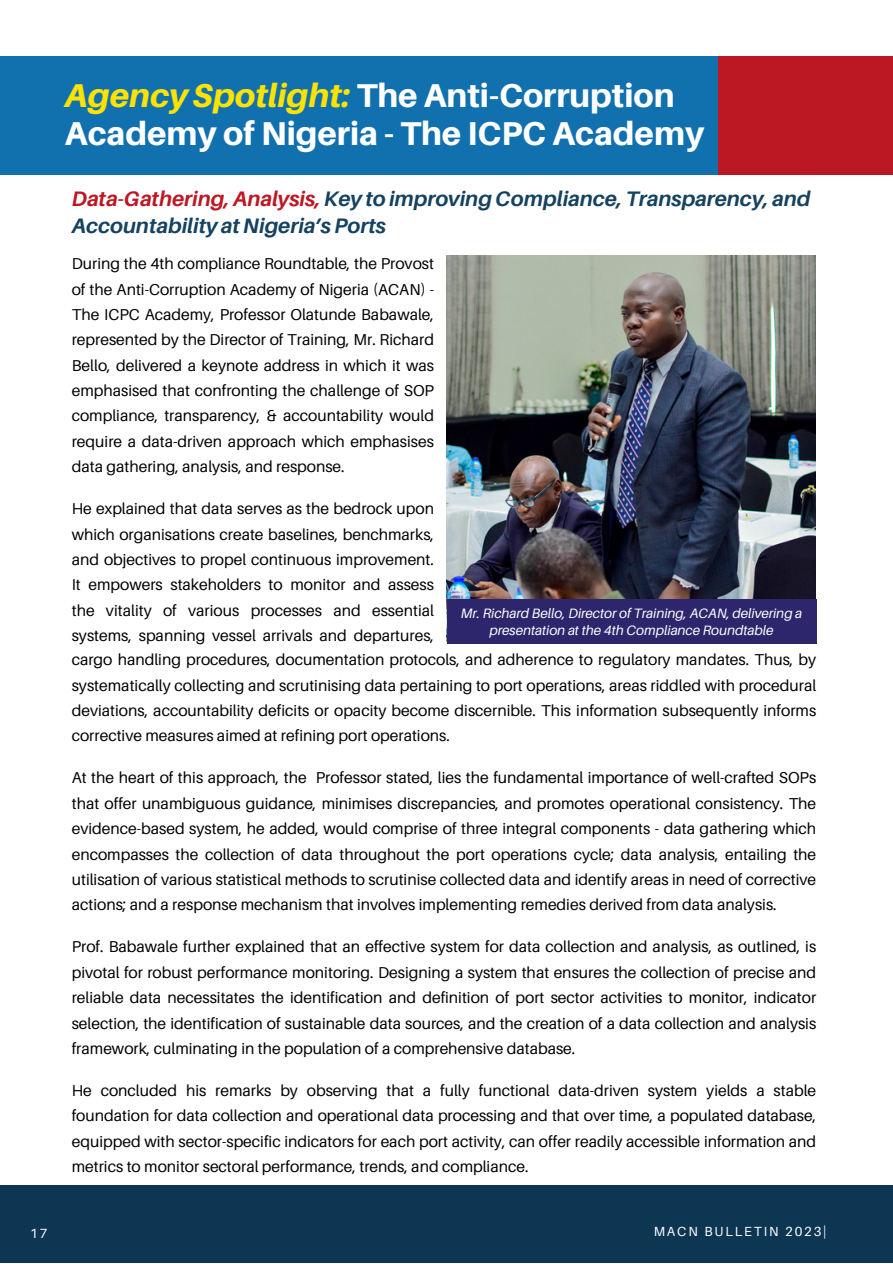
<style>
.page{position:relative;width:893px;height:1264px;background:#fff}
.page>*{position:absolute;margin:0;border:0;box-sizing:border-box;transform-origin:0 0}
.t1{font:800 33px/38.2px "Aileron";color:#fff}
.t2{font:italic 700 21px/27px "Aileron";color:#154260}
.t3{font:15.75px/25.3px "Aileron";color:#000;text-align:justify}
.t4{font:italic 13.5px/16.8px "Aileron";color:#fff;text-align:center}
.t5{font:13.2px "Aileron";letter-spacing:.14em;color:#fff}
.s1{font-style:italic;color:#ffe300}
.s2{color:#bc1823}
.s3{color:#fff}
</style>
<div class="page">
<div style="left:0;top:1185px;width:892px;height:77px;background:#0d3652"></div>
<img style="left:446px;top:255px;width:369px;height:344px">
<div style="left:446px;top:599px;width:370px;height:44px;background:#2e266d"></div>
<div style="left:0;top:56px;width:722px;height:118px;background:#1171af"></div>
<div style="left:718px;top:56px;width:174px;height:118px;background:#bc1823"></div>
<p class="t1" style="left:65px;top:75px;width:640px"><span class="s1">AgencySpotlight:</span> The Anti-Corruption<br>Academy of Nigeria - The ICPC Academy</p>
<p class="t2" style="left:72px;top:185px;width:740px"><span class="s2">Data-Gathering, Analysis,</span> Key to improving Compliance, Transparency, and<br>Accountability at Nigeria’s Ports</p>
<p class="t3" style="left:72px;top:250px;width:364px">During the 4th compliance Roundtable, the Provost of the Anti-Corruption Academy of Nigeria (ACAN) - The ICPC Academy, Professor Olatunde Babawale, represented by the Director of Training, Mr. Richard Bello, delivered a keynote address in which it was emphasised that confronting the challenge of SOP compliance, transparency, &amp; accountability would require a data-driven approach which emphasises data gathering, analysis, and response.</p>
<p class="t3" style="left:72px;top:495px;width:364px">He explained that data serves as the bedrock upon which organisations create baselines, benchmarks, and objectives to propel continuous improvement.<br>It empowers stakeholders to monitor and assess the vitality of various processes and essential systems, spanning vessel arrivals and departures, <span class="s3">....</span></p>
<p class="t4" style="left:461px;top:604px;width:343px">Mr. Richard Bello, Director of Training, ACAN, delivering a presentation at the 4th Compliance Roundtable</p>
<p class="t3" style="left:72px;top:646px;width:746px">cargo handling procedures, documentation protocols, and adherence to regulatory mandates. Thus, by systematically collecting and scrutinising data pertaining to port operations, areas riddled with procedural deviations, accountability deficits or opacity become discernible. This information subsequently informs corrective measures aimed at refining port operations.</p>
<p class="t3" style="left:72px;top:765px;width:746px">At the heart of this approach, the Professor stated, lies the fundamental importance of well-crafted SOPs that offer unambiguous guidance, minimises discrepancies, and promotes operational consistency. The evidence-based system, he added, would comprise of three integral components - data gathering which encompasses the collection of data throughout the port operations cycle; data analysis, entailing the utilisation of various statistical methods to scrutinise collected data and identify areas in need of corrective actions; and a response mechanism that involves implementing remedies derived from data analysis.</p>
<p class="t3" style="left:72px;top:933px;width:746px">Prof. Babawale further explained that an effective system for data collection and analysis, as outlined, is pivotal for robust performance monitoring. Designing a system that ensures the collection of precise and reliable data necessitates the identification and definition of port sector activities to monitor, indicator selection, the identification of sustainable data sources, and the creation of a data collection and analysis framework, culminating in the population of a comprehensive database.</p>
<p class="t3" style="left:72px;top:1077px;width:746px">He concluded his remarks by observing that a fully functional data-driven system yields a stable foundation for data collection and operational data processing and that over time, a populated database, equipped with sector-specific indicators for each port activity, can offer readily accessible information and metrics to monitor sectoral performance, trends, and compliance.</p>
<p class="t5" style="left:30px;top:1225px;width:19px">17</p>
<p class="t5" style="left:653px;top:1223px;width:174px">MACN BULLETIN 2023|</p>
</div>
